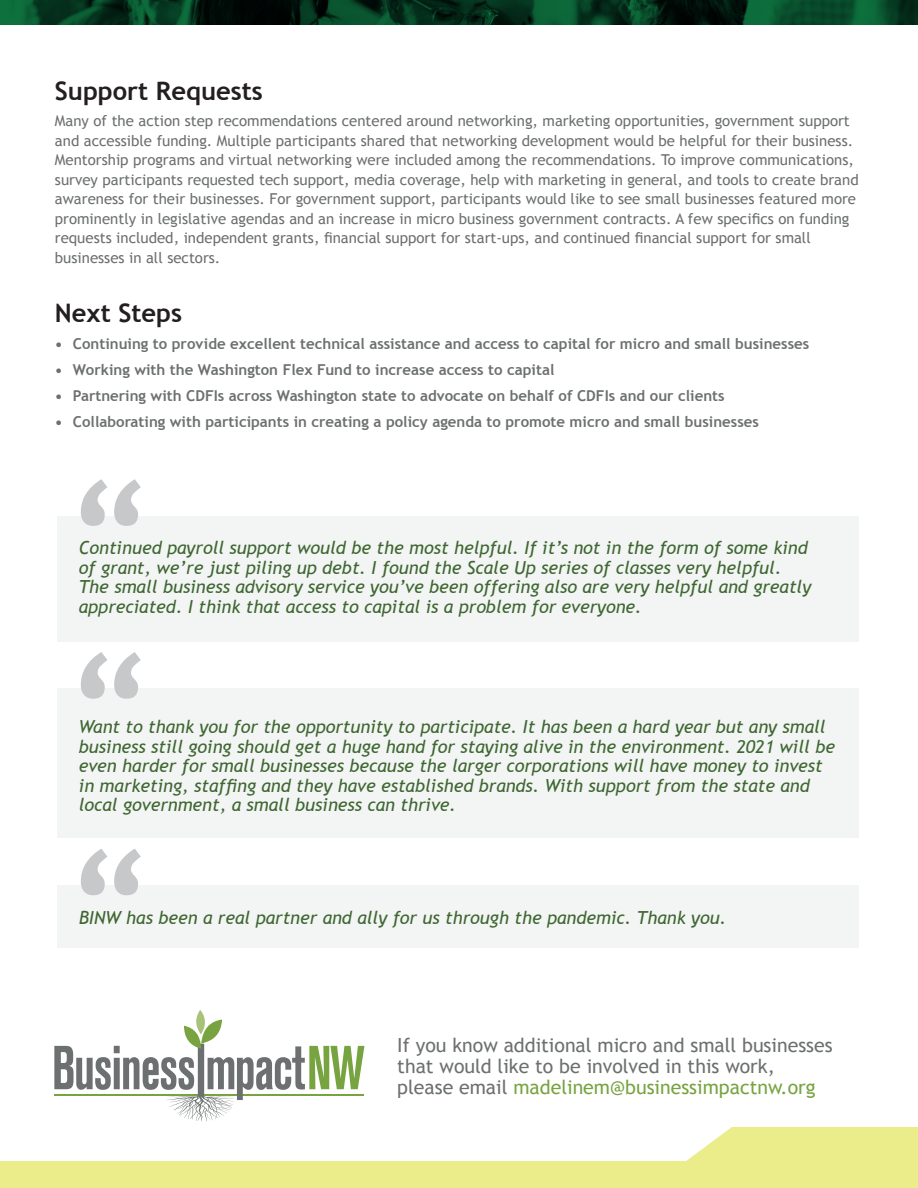
<style>
.page{position:relative;width:918px;height:1188px;background:#fff}
.page>*{position:absolute;margin:0;border:0;box-sizing:border-box;transform-origin:0 0}
.t1{font:700 148.5px "Trebuchet MS";color:#c7c8ca}
.t2{font:700 25.5px "Trebuchet MS";color:#231f20}
.t3{font:19.5px/21px "Trebuchet MS";color:#6d7070}
.t4{font:italic 18px/19.5px "Trebuchet MS";color:#3e6731}
.t5{font:15px/19.5px "Trebuchet MS";color:#6d7070}
.t6{font:700 15px "Trebuchet MS";color:#6d7070}
.s1{color:#77a440}
</style>
<div class="page">
<svg style="left:0;top:1127px;width:918px;height:61px;fill:#ebed8a"></svg>
<svg style="left:0;top:0;width:918px;height:25px;background:#05361f"></svg>
<svg style="left:54px;top:1010px;width:311px;height:112px"></svg>
<div style="left:57px;top:516px;width:802px;height:125px;background:#f3f4f4"></div>
<div style="left:57px;top:885px;width:802px;height:63px;background:#f3f4f4"></div>
<div style="left:57px;top:689px;width:802px;height:149px;background:#f3f4f4"></div>
<p class="t2" style="left:55px;top:75px;width:209px">Support Requests</p>
<p class="t5" style="left:55px;top:111px;width:805px">Many of the action step recommendations centered around networking, marketing opportunities, government support and accessible funding. Multiple participants shared that networking development would be helpful for their business.<br>Mentorship programs and virtual networking were included among the recommendations. To improve communications, survey participants requested tech support, media coverage, help with marketing in general, and tools to create brand awareness for their businesses. For government support, participants would like to see small businesses featured more prominently in legislative agendas and an increase in micro business government contracts. A few specifics on funding requests included, independent grants, financial support for start-ups, and continued financial support for small businesses in all sectors.</p>
<p class="t2" style="left:55px;top:297px;width:129px">Next Steps</p>
<p class="t6" style="left:55px;top:334px;width:756px">• Continuing to provide excellent technical assistance and access to capital for micro and small businesses</p>
<p class="t6" style="left:55px;top:360px;width:501px">• Working with the Washington Flex Fund to increase access to capital</p>
<p class="t6" style="left:55px;top:386px;width:671px">• Partnering with CDFIs across Washington state to advocate on behalf of CDFIs and our clients</p>
<p class="t6" style="left:55px;top:413px;width:705px">• Collaborating with participants in creating a policy agenda to promote micro and small businesses</p>
<p class="t1" style="left:66px;top:443px;width:89px">“</p>
<p class="t4" style="left:79px;top:538px;width:734px">Continued payroll support would be the most helpful. If it’s not in the form of some kind of grant, we’re just piling up debt. I found the Scale Up series of classes very helpful.<br>The small business advisory service you’ve been offering also are very helpful and greatly appreciated. I think that access to capital is a problem for everyone.</p>
<p class="t1" style="left:66px;top:616px;width:89px">“</p>
<p class="t4" style="left:79px;top:717px;width:758px">Want to thank you for the opportunity to participate. It has been a hard year but any small business still going should get a huge hand for staying alive in the environment. 2021 will be even harder for small businesses because the larger corporations will have money to invest in marketing, staffing and they have established brands. With support from the state and local government, a small business can thrive.</p>
<p class="t1" style="left:66px;top:813px;width:89px">“</p>
<p class="t4" style="left:79px;top:908px;width:649px">BINW has been a real partner and ally for us through the pandemic. Thank you.</p>
<p class="t3" style="left:397px;top:1035px;width:437px">If you know additional micro and small businesses that would like to be involved in this work, please email <span class="s1">madelinem@businessimpactnw.org</span></p>
</div>
